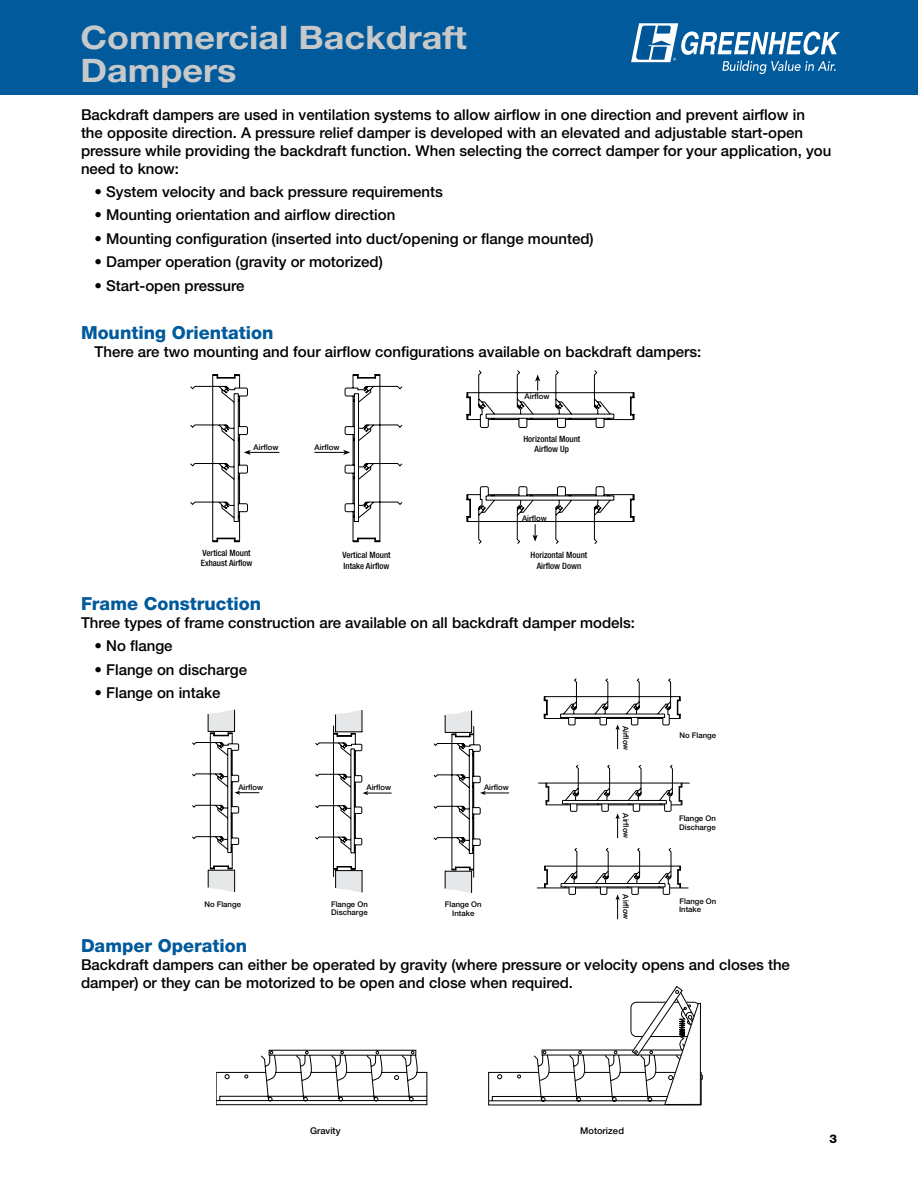
<style>
.page{position:relative;width:918px;height:1188px;background:#fff}
.page>*{position:absolute;margin:0;border:0;box-sizing:border-box;transform-origin:0 0}
.t1{font:700 32.4px/33px "Helvetica Neue LT Std";color:#c7c8ca;scale:1.11 1}
.t2{font:800 18px "Helvetica Neue LT Std";color:#005a9c}
.t3{font:500 15px/18px "Helvetica Neue LT Std";color:#000}
.t4{font:800 12px "Helvetica Neue LT Std";color:#000}
.t5{font:500 9.3px "Helvetica Neue LT Std";color:#000}
.t6{font:500 condensed 8.7px/10.5px "Helvetica Neue LT Std";color:#000}
.t7{font:500 7.8px/8.6px "Helvetica Neue LT Std";color:#000}
</style>
<div class="page">
<div style="left:0;top:0;width:918px;height:94px;background:#005a9c"></div>
<svg style="left:631px;top:23px;width:209px;height:51px"></svg>
<svg style="left:192px;top:725px;width:289px;height:153px"></svg>
<svg style="left:363px;top:791px;width:29px;height:4px"></svg>
<svg style="left:235px;top:791px;width:24px;height:4px"></svg>
<svg style="left:334px;top:710px;width:29px;height:27px"></svg>
<svg style="left:445px;top:711px;width:29px;height:27px"></svg>
<svg style="left:445px;top:867px;width:29px;height:26px"></svg>
<svg style="left:334px;top:866px;width:29px;height:26px"></svg>
<svg style="left:208px;top:710px;width:27px;height:27px"></svg>
<svg style="left:208px;top:866px;width:27px;height:26px"></svg>
<svg style="left:480px;top:791px;width:29px;height:4px"></svg>
<svg style="left:544px;top:678px;width:137px;height:71px"></svg>
<svg style="left:538px;top:764px;width:152px;height:74px"></svg>
<svg style="left:537px;top:848px;width:151px;height:71px"></svg>
<svg style="left:672px;top:986px;width:31px;height:119px"></svg>
<svg style="left:216px;top:992px;width:479px;height:113px"></svg>
<hr style="left:249px;top:452px;width:30px;height:1px;background:#000">
<svg style="left:190px;top:374px;width:61px;height:168px"></svg>
<hr style="left:314px;top:452px;width:31px;height:1px;background:#000">
<svg style="left:343px;top:374px;width:60px;height:168px"></svg>
<svg style="left:466px;top:370px;width:169px;height:58px"></svg>
<svg style="left:466px;top:486px;width:169px;height:58px"></svg>
<h1 class="t1" style="left:80px;top:20px;width:350px">Commercial Backdraft<br>Dampers</h1>
<p class="t3" style="left:81px;top:105px;width:752px">Backdraft dampers are used in ventilation systems to allow airflow in one direction and prevent airflow in<br>the opposite direction. A pressure relief damper is developed with an elevated and adjustable start-open pressure while providing the backdraft function. When selecting the correct damper for your application, you need to know:</p>
<p class="t3" style="left:94px;top:183px;width:350px">• System velocity and back pressure requirements</p>
<p class="t3" style="left:94px;top:206px;width:302px">• Mounting orientation and airflow direction</p>
<p class="t3" style="left:94px;top:229px;width:501px">• Mounting configuration (inserted into duct/opening or flange mounted)</p>
<p class="t3" style="left:94px;top:253px;width:290px">• Damper operation (gravity or motorized)</p>
<p class="t3" style="left:94px;top:276px;width:152px">• Start-open pressure</p>
<p class="t2" style="left:81px;top:322px;width:194px">Mounting Orientation</p>
<p class="t3" style="left:94px;top:342px;width:608px">There are two mounting and four airflow configurations available on backdraft dampers:</p>
<p class="t7" style="left:254px;top:443px;width:26px">Airflow</p>
<p class="t7" style="left:315px;top:443px;width:26px">Airflow</p>
<p class="t6" style="left:201px;top:547px;width:53px">Vertical Mount<br>Exhaust Airflow</p>
<p class="t6" style="left:342px;top:550px;width:50px">Vertical Mount<br>Intake Airflow</p>
<p class="t7" style="left:525px;top:392px;width:26px">Airflow</p>
<p class="t6" style="left:523px;top:433px;width:58px;text-align:center">Horizontal Mount<br>Airflow Up</p>
<p class="t7" style="left:522px;top:514px;width:26px">Airflow</p>
<p class="t6" style="left:531px;top:550px;width:58px;text-align:center">Horizontal Mount<br>Airflow Down</p>
<p class="t2" style="left:81px;top:593px;width:182px">Frame Construction</p>
<p class="t3" style="left:81px;top:613px;width:556px">Three types of frame construction are available on all backdraft damper models:</p>
<p class="t3" style="left:94px;top:637px;width:80px">• No flange</p>
<p class="t3" style="left:94px;top:660px;width:154px">• Flange on discharge</p>
<p class="t3" style="left:94px;top:684px;width:128px">• Flange on intake</p>
<p class="t7" style="left:238px;top:782px;width:26px">Airflow</p>
<p class="t7" style="left:366px;top:782px;width:26px">Airflow</p>
<p class="t7" style="left:484px;top:782px;width:26px">Airflow</p>
<p class="t7" style="left:204px;top:900px;width:38px">No Flange</p>
<p class="t7" style="left:331px;top:900px;width:38px">Flange On<br>Discharge</p>
<p class="t7" style="left:445px;top:899px;width:38px;line-height:9.3px;text-align:center">Flange On<br>Intake</p>
<p class="t7" style="left:630px;top:726px;width:26px;rotate:89deg">Airfl ow</p>
<p class="t7" style="left:630px;top:813px;width:26px;rotate:89deg">Airfl ow</p>
<p class="t7" style="left:630px;top:894px;width:26px;rotate:89deg">Airfl ow</p>
<p class="t7" style="left:679px;top:731px;width:38px">No Flange</p>
<p class="t7" style="left:679px;top:814px;width:38px">Flange On<br>Discharge</p>
<p class="t7" style="left:679px;top:897px;width:39px">Flange On<br>Intake</p>
<p class="t2" style="left:81px;top:935px;width:168px">Damper Operation</p>
<p class="t3" style="left:81px;top:956px;width:710px">Backdraft dampers can either be operated by gravity (where pressure or velocity opens and closes the damper) or they can be motorized to be open and close when required.</p>
<p class="t5" style="left:310px;top:1125px;width:32px">Gravity</p>
<p class="t5" style="left:580px;top:1125px;width:46px">Motorized</p>
<p class="t4" style="left:829px;top:1131px;width:9px">3</p>
</div>
